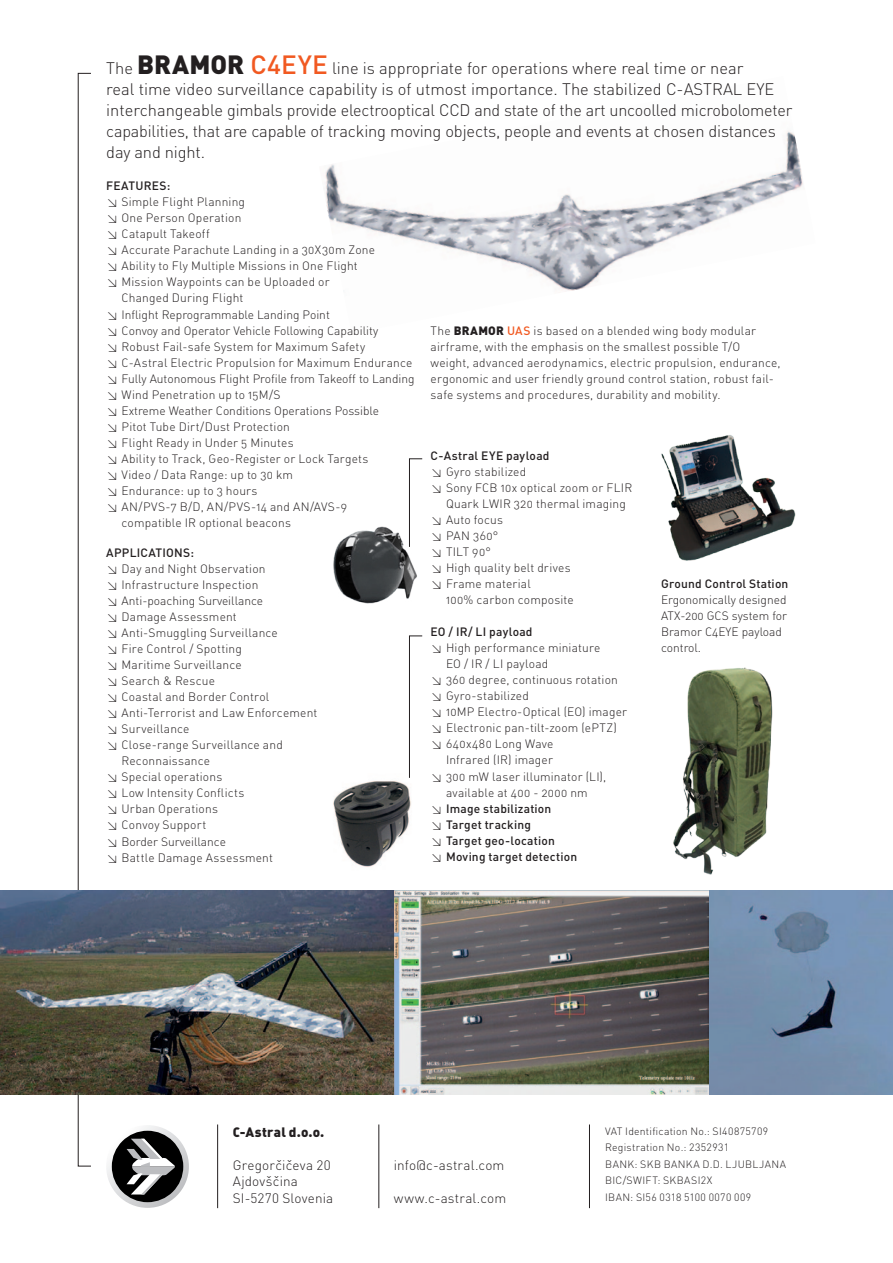
<style>
.page{position:relative;width:893px;height:1263px;background:#fff}
.page>*{position:absolute;margin:0;border:0;box-sizing:border-box;transform-origin:0 0}
.t1{font:300 16.5px/21px "DIN Pro";letter-spacing:-.01em;color:#231f20}
.t2{font:300 13.5px/16.5px "DIN Pro";letter-spacing:.015em;color:#231f20}
.t3{font:13.5px "DIN Black Alternate";letter-spacing:.025em;color:#231f20}
.t4{font:12px/16px "DIN Light Alternate";letter-spacing:.015em;color:#231f20}
.t5{font:300 12px/16px "DIN Pro";letter-spacing:.015em;color:#231f20}
.t6{font:500 12px/16px "DIN Pro";letter-spacing:.015em;color:#231f20}
.t7{font:12px "DIN Light Alternate";letter-spacing:.04em;color:#231f20}
.t8{font:300 10.5px/16.5px "DIN Pro";letter-spacing:.025em;color:#231f20}
.s1{font-weight:900;font-size:26.1px}
.s2{font-weight:500;font-size:26.1px;color:#f15921}
.s3{font-weight:900}
.s4{font-weight:500;color:#f15921}
.s5{font-family:"DIN Light Alternate";font-weight:400}
</style>
<div class="page">
<img style="left:325px;top:131px;width:478px;height:160px">
<hr style="left:217px;top:1124px;width:1px;height:84px;background:#231f20">
<hr style="left:378px;top:1124px;width:1px;height:84px;background:#231f20">
<hr style="left:589px;top:1124px;width:1px;height:84px;background:#231f20">
<svg style="left:107px;top:1125px;width:82px;height:83px"></svg>
<svg style="left:77px;top:73px;width:15px;height:818px"></svg>
<svg style="left:77px;top:1094px;width:15px;height:73px"></svg>
<img style="left:0;top:891px;width:893px;height:203px">
<img style="left:661px;top:435px;width:135px;height:126px">
<img style="left:673px;top:667px;width:100px;height:208px">
<img style="left:333px;top:781px;width:78px;height:86px">
<svg style="left:409px;top:458px;width:14px;height:52px"></svg>
<svg style="left:409px;top:635px;width:14px;height:143px"></svg>
<img style="left:333px;top:510px;width:84px;height:94px">
<p class="t1" style="left:106px;top:57px;width:688px">The <span class="s1">BRAMOR</span> <span class="s2">C4EYE</span> line is appropriate for operations where real time or near<br>real time video surveillance capability is of utmost importance. The stabilized C-ASTRAL EYE interchangeable gimbals provide electrooptical CCD and state of the art uncoolled microbolometer capabilities, that are capable of tracking moving objects, people and events at chosen distances day and night.</p>
<p class="t6" style="left:106px;top:177px;width:66px">FEATURES:</p>
<p class="t4" style="left:106px;top:194px;width:140px">≥ Simple Flight Planning</p>
<p class="t4" style="left:106px;top:210px;width:137px">≥ One Person Operation</p>
<p class="t4" style="left:106px;top:226px;width:105px">≥ Catapult Takeoff</p>
<p class="t4" style="left:106px;top:242px;width:270px">≥ Accurate Parachute Landing in a 30X30m Zone</p>
<p class="t4" style="left:106px;top:258px;width:253px">≥ Ability to Fly Multiple Missions in One Flight</p>
<p class="t4" style="left:106px;top:274px;width:225px">≥ Mission Waypoints can be Uploaded or</p>
<p class="t4" style="left:122px;top:290px;width:123px">Changed During Flight</p>
<p class="t4" style="left:106px;top:306px;width:225px">≥ Inflight Reprogrammable Landing Point</p>
<p class="t4" style="left:106px;top:322px;width:273px">≥ Convoy and Operator Vehicle Following Capability</p>
<p class="t4" style="left:106px;top:338px;width:261px">≥ Robust Fail-safe System for Maximum Safety</p>
<p class="t4" style="left:106px;top:354px;width:308px">≥ C-Astral Electric Propulsion for Maximum Endurance</p>
<p class="t4" style="left:106px;top:370px;width:310px">≥ Fully Autonomous Flight Profile from Takeoff to Landing</p>
<p class="t4" style="left:106px;top:386px;width:176px">≥ Wind Penetration up to 15M/S</p>
<p class="t4" style="left:106px;top:402px;width:274px">≥ Extreme Weather Conditions Operations Possible</p>
<p class="t4" style="left:106px;top:418px;width:185px">≥ Pitot Tube Dirt/Dust Protection</p>
<p class="t4" style="left:106px;top:434px;width:189px">≥ Flight Ready in Under 5 Minutes</p>
<p class="t4" style="left:106px;top:450px;width:264px">≥ Ability to Track, Geo-Register or Lock Targets</p>
<p class="t4" style="left:106px;top:466px;width:188px">≥ Video / Data Range: up to 30 km</p>
<p class="t4" style="left:106px;top:483px;width:153px">≥ Endurance: up to 3 hours</p>
<p class="t7" style="left:106px;top:499px;width:242px">≥ AN/PVS-7 B/D, AN/PVS-14 and AN/AVS-9</p>
<p class="t4" style="left:122px;top:515px;width:171px">compatible IR optional beacons</p>
<p class="t6" style="left:106px;top:544px;width:89px">APPLICATIONS:</p>
<p class="t4" style="left:106px;top:560px;width:161px">≥ Day and Night Observation</p>
<p class="t4" style="left:106px;top:576px;width:154px">≥ Infrastructure Inspection</p>
<p class="t4" style="left:106px;top:592px;width:158px">≥ Anti-poaching Surveillance</p>
<p class="t4" style="left:106px;top:608px;width:132px">≥ Damage Assessment</p>
<p class="t4" style="left:106px;top:624px;width:173px">≥ Anti-Smuggling Surveillance</p>
<p class="t4" style="left:106px;top:640px;width:137px">≥ Fire Control / Spotting</p>
<p class="t4" style="left:106px;top:656px;width:137px">≥ Maritime Surveillance</p>
<p class="t4" style="left:106px;top:673px;width:110px">≥ Search &amp; Rescue</p>
<p class="t4" style="left:106px;top:689px;width:165px">≥ Coastal and Border Control</p>
<p class="t4" style="left:106px;top:705px;width:213px">≥ Anti-Terrorist and Law Enforcement</p>
<p class="t4" style="left:106px;top:721px;width:85px">≥ Surveillance</p>
<p class="t4" style="left:106px;top:737px;width:178px">≥ Close-range Surveillance and</p>
<p class="t4" style="left:122px;top:753px;width:90px">Reconnaissance</p>
<p class="t4" style="left:106px;top:769px;width:118px">≥ Special operations</p>
<p class="t4" style="left:106px;top:785px;width:140px">≥ Low Intensity Conflicts</p>
<p class="t4" style="left:106px;top:801px;width:113px">≥ Urban Operations</p>
<p class="t4" style="left:106px;top:817px;width:102px">≥ Convoy Support</p>
<p class="t4" style="left:106px;top:833px;width:121px">≥ Border Surveillance</p>
<p class="t4" style="left:106px;top:849px;width:168px">≥ Battle Damage Assessment</p>
<p class="t5" style="left:431px;top:322px;width:351px">The <span class="s3">BRAMOR</span> <span class="s4">UAS</span> is based on a blended wing body modular airframe, with the emphasis on the smallest possible T/O weight, advanced aerodynamics, electric propulsion, endurance, ergonomic and user friendly ground control station, robust fail&shy;safe systems and procedures, durability and mobility.</p>
<p class="t6" style="left:431px;top:447px;width:120px">C-Astral EYE payload</p>
<p class="t4" style="left:431px;top:463px;width:97px">≥ Gyro stabilized</p>
<p class="t4" style="left:431px;top:479px;width:203px">≥ Sony FCB 10x optical zoom or FLIR</p>
<p class="t4" style="left:446px;top:495px;width:181px">Quark LWIR 320 thermal imaging</p>
<p class="t4" style="left:431px;top:511px;width:74px">≥ Auto focus</p>
<p class="t4" style="left:431px;top:527px;width:69px">≥ PAN 360°</p>
<p class="t4" style="left:431px;top:543px;width:62px">≥ TILT 90°</p>
<p class="t4" style="left:431px;top:559px;width:141px">≥ High quality belt drives</p>
<p class="t4" style="left:431px;top:575px;width:102px">≥ Frame material</p>
<p class="t4" style="left:446px;top:591px;width:129px">100% carbon composite</p>
<p class="t6" style="left:431px;top:623px;width:103px">EO / IR/ LI payload</p>
<p class="t4" style="left:431px;top:640px;width:171px">≥ High performance miniature</p>
<p class="t4" style="left:446px;top:656px;width:104px">EO / IR / LI payload</p>
<p class="t4" style="left:431px;top:672px;width:189px">≥ 360 degree, continuous rotation</p>
<p class="t4" style="left:431px;top:688px;width:100px">≥ Gyro-stabilized</p>
<p class="t4" style="left:431px;top:704px;width:198px">≥ 10MP Electro-Optical (EO) imager</p>
<p class="t4" style="left:431px;top:720px;width:188px">≥ Electronic pan-tilt-zoom (ePTZ)</p>
<p class="t4" style="left:431px;top:736px;width:124px">≥ 640x480 Long Wave</p>
<p class="t4" style="left:446px;top:752px;width:108px">Infrared (IR) imager</p>
<p class="t4" style="left:431px;top:768px;width:177px">≥ 300 mW laser illuminator (LI),</p>
<p class="t4" style="left:446px;top:784px;width:143px">available at 400 - 2000 nm</p>
<p class="t6" style="left:431px;top:800px;width:148px"><span class="s5">≥</span> Image stabilization<br><span class="s5">≥</span> Target tracking<br><span class="s5">≥</span> Target geo-location<br><span class="s5">≥</span> Moving target detection</p>
<p class="t6" style="left:661px;top:575px;width:129px">Ground Control Station</p>
<p class="t4" style="left:661px;top:592px;width:127px">Ergonomically designed<br>ATX-200 GCS system for<br>Bramor C4EYE payload control.</p>
<p class="t3" style="left:233px;top:1122px;width:93px">C-Astral d.o.o.</p>
<p class="t2" style="left:233px;top:1156px;width:102px">Gregorčičeva 20<br>Ajdovščina<br>SI-5270 Slovenia</p>
<p class="t2" style="left:394px;top:1156px;width:112px">info@c-astral.com</p>
<p class="t2" style="left:394px;top:1189px;width:114px">www.c-astral.com</p>
<p class="t8" style="left:605px;top:1122px;width:182px">VAT Identification No.: SI40875709<br>Registration No.: 2352931<br>BANK: SKB BANKA D.D. LJUBLJANA<br>BIC/SWIFT: SKBASI2X<br>IBAN: SI56 0318 5100 0070 009</p>
</div>
